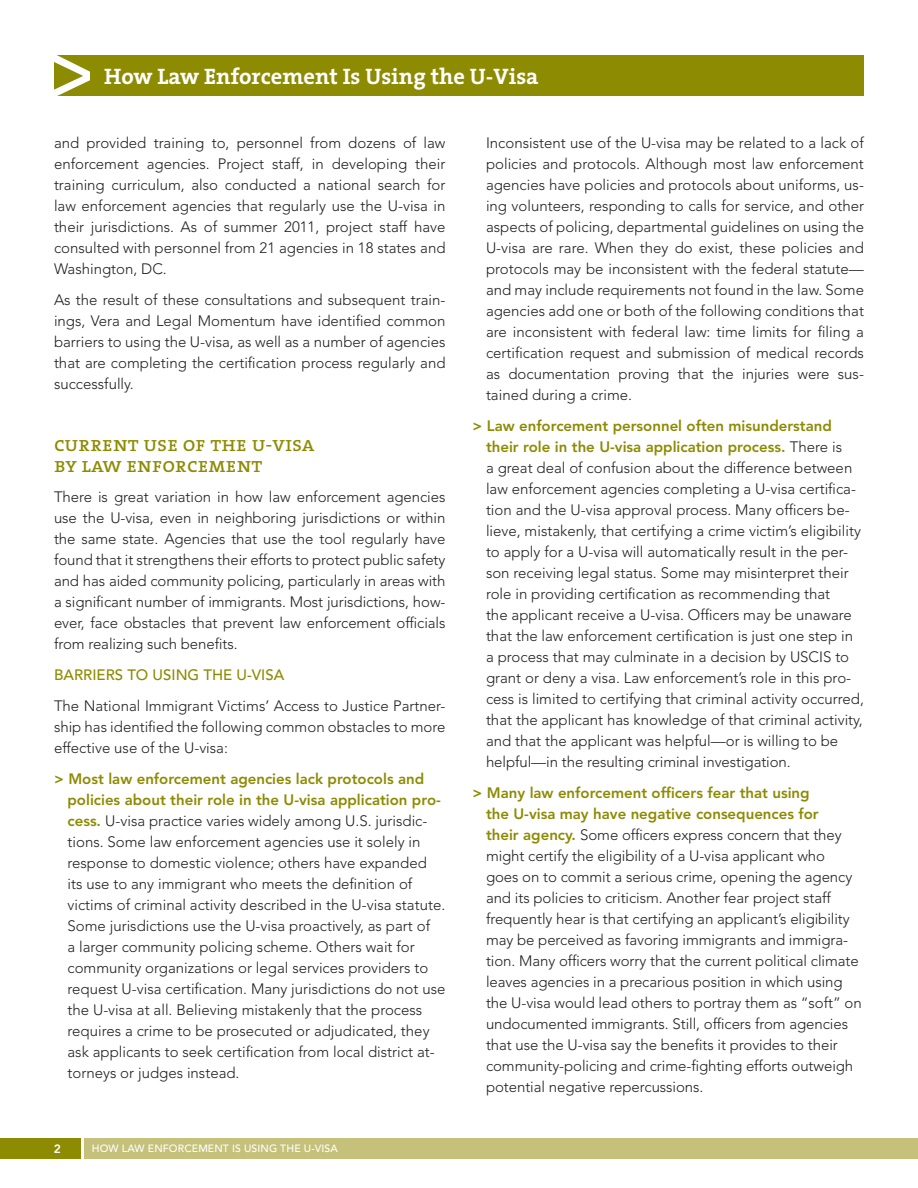
<style>
.page{position:relative;width:918px;height:1188px;background:#fff}
.page>*{position:absolute;margin:0;border:0;box-sizing:border-box;transform-origin:0 0}
.Report_Title_-_insid{font:700 22.5px "The Serif";color:#fff}
.Body{font:21px/21px "The Serif Caps";color:#8d8b02}
.Body-2{font:300 15px/21px "Avenir LT Std";color:#231f20;text-align:justify}
.Body-3{font:500 15px "Avenir";color:#8d8b02}
.t1{font:800 12px "Avenir LT Std";color:#fff}
.t2{font:500 10.5px "Avenir";letter-spacing:.01em;color:#fff}
.s1{font-weight:800;color:#8d8b02}
</style>
<div class="page">
<div style="left:84px;top:1138px;width:834px;height:20px;background:#c5c17b"></div>
<div style="left:0;top:1138px;width:81px;height:20px;background:#8d8b02"></div>
<div style="left:54px;top:56px;width:810px;height:40px;background:#8d8b02"></div>
<svg style="left:54px;top:55px;width:36px;height:41px"></svg>
<p class="Report_Title_-_insid" style="left:104px;top:62px;width:436px">How Law Enforcement Is Using the U-Visa</p>
<p class="Body-2" style="left:54px;top:133px;width:393px">and provided training to, personnel from dozens of law enforcement agencies. Project staff, in developing their training curriculum, also conducted a national search for law enforcement agencies that regularly use the U-visa in their jurisdictions. As of summer 2011, project staff have consulted with personnel from 21 agencies in 18 states and Washington, DC.</p>
<p class="Body-2" style="left:54px;top:289px;width:393px">As the result of these consultations and subsequent train&shy;ings, Vera and Legal Momentum have identified common barriers to using the U-visa, as well as a number of agencies that are completing the certification process regularly and successfully.</p>
<p class="Body" style="left:54px;top:433px;width:262px">current use of the u-visa by law enforcement</p>
<p class="Body-2" style="left:54px;top:487px;width:393px">There is great variation in how law enforcement agencies use the U-visa, even in neighboring jurisdictions or within the same state. Agencies that use the tool regularly have found that it strengthens their efforts to protect public safety and has aided community policing, particularly in areas with a significant number of immigrants. Most jurisdictions, how&shy;ever, face obstacles that prevent law enforcement officials from realizing such benefits.</p>
<p class="Body-3" style="left:54px;top:666px;width:232px">BARRIERS TO USING THE U-VISA</p>
<p class="Body-2" style="left:54px;top:695px;width:393px">The National Immigrant Victims’ Access to Justice Partner&shy;ship has identified the following common obstacles to more effective use of the U-visa:</p>
<p class="Body-2" style="left:68px;top:768px;width:379px;text-align:left;text-indent:-14px"><span class="s1">&gt; Most law enforcement agencies lack protocols and policies about their role in the U-visa application pro&shy;cess.</span> U-visa practice varies widely among U.S. jurisdic&shy;tions. Some law enforcement agencies use it solely in response to domestic violence; others have expanded its use to any immigrant who meets the definition of victims of criminal activity described in the U-visa statute.<br>Some jurisdictions use the U-visa proactively, as part of<br>a larger community policing scheme. Others wait for community organizations or legal services providers to request U-visa certification. Many jurisdictions do not use the U-visa at all. Believing mistakenly that the process requires a crime to be prosecuted or adjudicated, they ask applicants to seek certification from local district at&shy;torneys or judges instead.</p>
<p class="t1" style="left:54px;top:1141px;width:9px">2</p>
<p class="t2" style="left:92px;top:1142px;width:248px">HOW LAW ENFORCEMENT IS USING THE U-VISA</p>
<p class="Body-2" style="left:486px;top:133px;width:380px">Inconsistent use of the U-visa may be related to a lack of policies and protocols. Although most law enforcement agencies have policies and protocols about uniforms, us&shy;ing volunteers, responding to calls for service, and other aspects of policing, departmental guidelines on using the U-visa are rare. When they do exist, these policies and protocols may be inconsistent with the federal statute— and may include requirements not found in the law. Some agencies add one or both of the following conditions that are inconsistent with federal law: time limits for filing a certification request and submission of medical records as documentation proving that the injuries were sus&shy;tained during a crime.</p>
<p class="Body-2" style="left:486px;top:415px;width:379px;text-align:left;text-indent:-14px"><span class="s1">&gt; Law enforcement personnel often misunderstand their role in the U-visa application process.</span> There is<br>a great deal of confusion about the difference between law enforcement agencies completing a U-visa certifica&shy;tion and the U-visa approval process. Many officers be&shy;lieve, mistakenly, that certifying a crime victim’s eligibility to apply for a U-visa will automatically result in the per&shy;son receiving legal status. Some may misinterpret their role in providing certification as recommending that<br>the applicant receive a U-visa. Officers may be unaware that the law enforcement certification is just one step in a process that may culminate in a decision by USCIS to grant or deny a visa. Law enforcement’s role in this pro&shy;cess is limited to certifying that criminal activity occurred, that the applicant has knowledge of that criminal activity, and that the applicant was helpful—or is willing to be helpful—in the resulting criminal investigation.</p>
<p class="Body-2" style="left:486px;top:782px;width:377px;text-align:left;text-indent:-14px"><span class="s1">&gt; Many law enforcement officers fear that using<br>the U-visa may have negative consequences for<br>their agency.</span> Some officers express concern that they might certify the eligibility of a U-visa applicant who<br>goes on to commit a serious crime, opening the agency and its policies to criticism. Another fear project staff frequently hear is that certifying an applicant’s eligibility may be perceived as favoring immigrants and immigra&shy;tion. Many officers worry that the current political climate leaves agencies in a precarious position in which using the U-visa would lead others to portray them as “soft” on undocumented immigrants. Still, officers from agencies that use the U-visa say the benefits it provides to their community-policing and crime-fighting efforts outweigh potential negative repercussions.</p>
</div>
